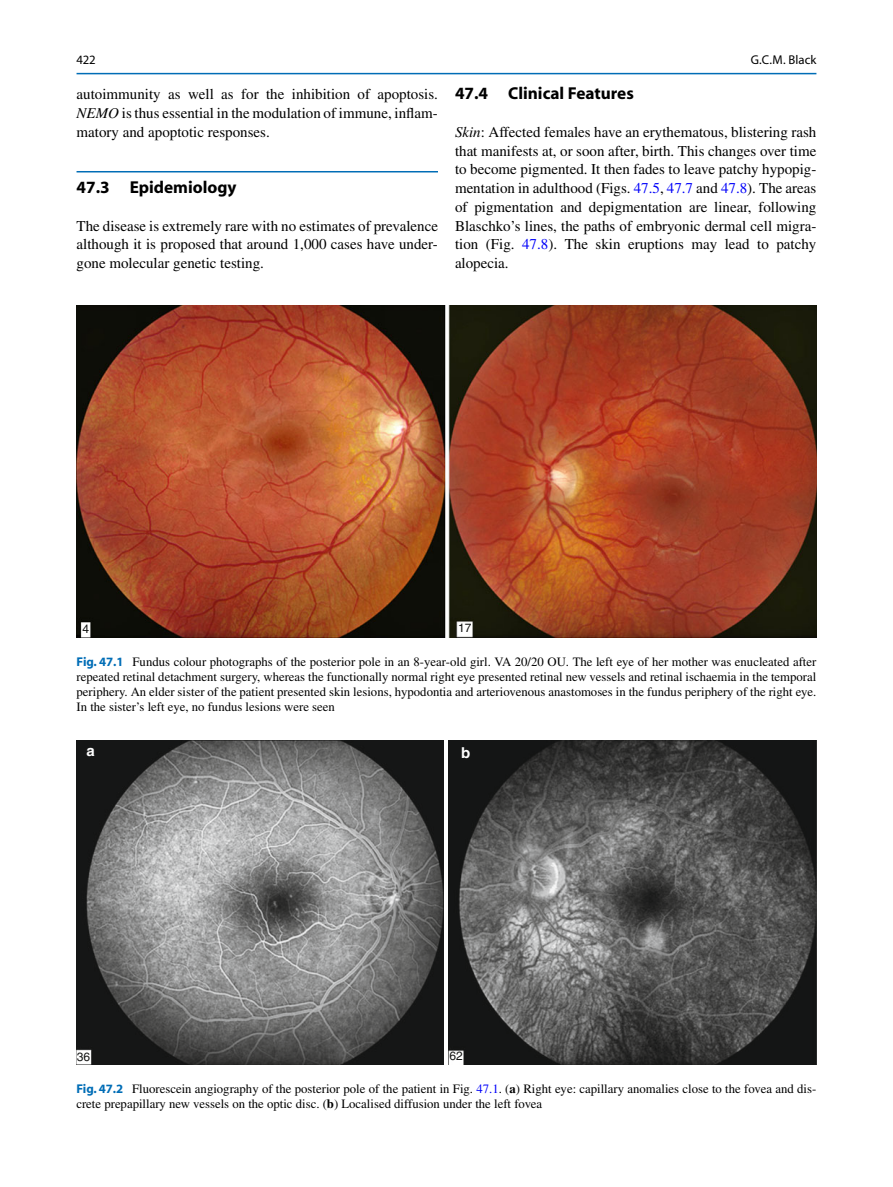
<style>
.page{position:relative;width:893px;height:1187px;background:#fff}
.page>*{position:absolute;margin:0;border:0;box-sizing:border-box;transform-origin:0 0}
.t1{font:700 17.25px "Htlnxq Myriad";color:#000}
.t2{font:15px/18.8px "Cngqtc Times";color:#000;text-align:justify}
.t3{font:700 15px "Bwsxnm Helvetica";color:#fff}
.t4{font:12.75px/15px "Cngqtc Times";color:#000;text-align:justify}
.t5{font:12.75px "Rlmdwc Myriad";letter-spacing:.005em;color:#000}
.t6{font:12px "Wmnyss Helvetica";color:#131413}
.s1{font-family:"Mmbmbj Times";font-style:italic}
.s2{color:#0000fa}
.s3{font-family:"Htlnxq Myriad";font-weight:700;color:#006db6}
.s4{font-family:"Hyksdq Times";font-weight:700}
</style>
<div class="page">
<hr style="left:77px;top:171px;width:361px;height:1px;background:#006db6">
<img style="left:77px;top:305px;width:739px;height:332px">
<img style="left:76px;top:740px;width:368px;height:324px">
<img style="left:449px;top:740px;width:368px;height:324px">
<hr style="left:77px;top:73px;width:739px;height:1px;background:#006db6">
<p class="t5" style="left:77px;top:55px;width:21px">422</p>
<p class="t2" style="left:77px;top:86px;width:363px">autoimmunity as well as for the inhibition of apoptosis.<br><span class="s1">NEMO</span> is thus essential in the modulation of immune, inflam&shy;matory and apoptotic responses.</p>
<p class="t1" style="left:77px;top:181px;width:162px">47.3 Epidemiology</p>
<p class="t2" style="left:77px;top:218px;width:363px">The disease is extremely rare with no estimates of prevalence although it is proposed that around 1,000 cases have under&shy;gone molecular genetic testing.</p>
<p class="t5" style="left:751px;top:55px;width:67px">G.C.M. Black</p>
<p class="t1" style="left:455px;top:87px;width:180px">47.4 Clinical Features</p>
<p class="t2" style="left:455px;top:124px;width:363px"><span class="s1">Skin</span> : Affected females have an erythematous, blistering rash that manifests at, or soon after, birth. This changes over time to become pigmented. It then fades to leave patchy hypopig&shy;mentation in adulthood (Figs. <span class="s2">47.5</span> , <span class="s2">47.7</span> and <span class="s2">47.8</span> ). The areas of pigmentation and depigmentation are linear, following Blaschko’s lines, the paths of embryonic dermal cell migra&shy;tion (Fig. <span class="s2">47.8</span> ). The skin eruptions may lead to patchy alopecia.</p>
<p class="t6" style="left:83px;top:624px;width:8px">4</p>
<p class="t6" style="left:458px;top:623px;width:15px">17</p>
<p class="t4" style="left:77px;top:655px;width:741px"><span class="s3">Fig. 47.1</span> Fundus colour photographs of the posterior pole in an 8-year-old girl. VA 20/20 OU. The left eye of her mother was enucleated after repeated retinal detachment surgery, whereas the functionally normal right eye presented retinal new vessels and retinal ischaemia in the temporal periphery. An elder sister of the patient presented skin lesions, hypodontia and arteriovenous anastomoses in the fundus periphery of the right eye.<br>In the sister’s left eye, no fundus lesions were seen</p>
<p class="t3" style="left:86px;top:744px;width:10px">a</p>
<p class="t3" style="left:461px;top:747px;width:11px">b</p>
<p class="t6" style="left:77px;top:1052px;width:15px">36</p>
<p class="t6" style="left:449px;top:1050px;width:15px">62</p>
<p class="t4" style="left:76px;top:1082px;width:741px"><span class="s3">Fig. 47.2</span> Fluorescein angiography of the posterior pole of the patient in Fig. <span class="s2">47.1</span> . ( <span class="s4">a</span> ) Right eye: capillary anomalies close to the fovea and dis&shy;crete prepapillary new vessels on the optic disc. ( <span class="s4">b</span> ) Localised diffusion under the left fovea</p>
</div>
